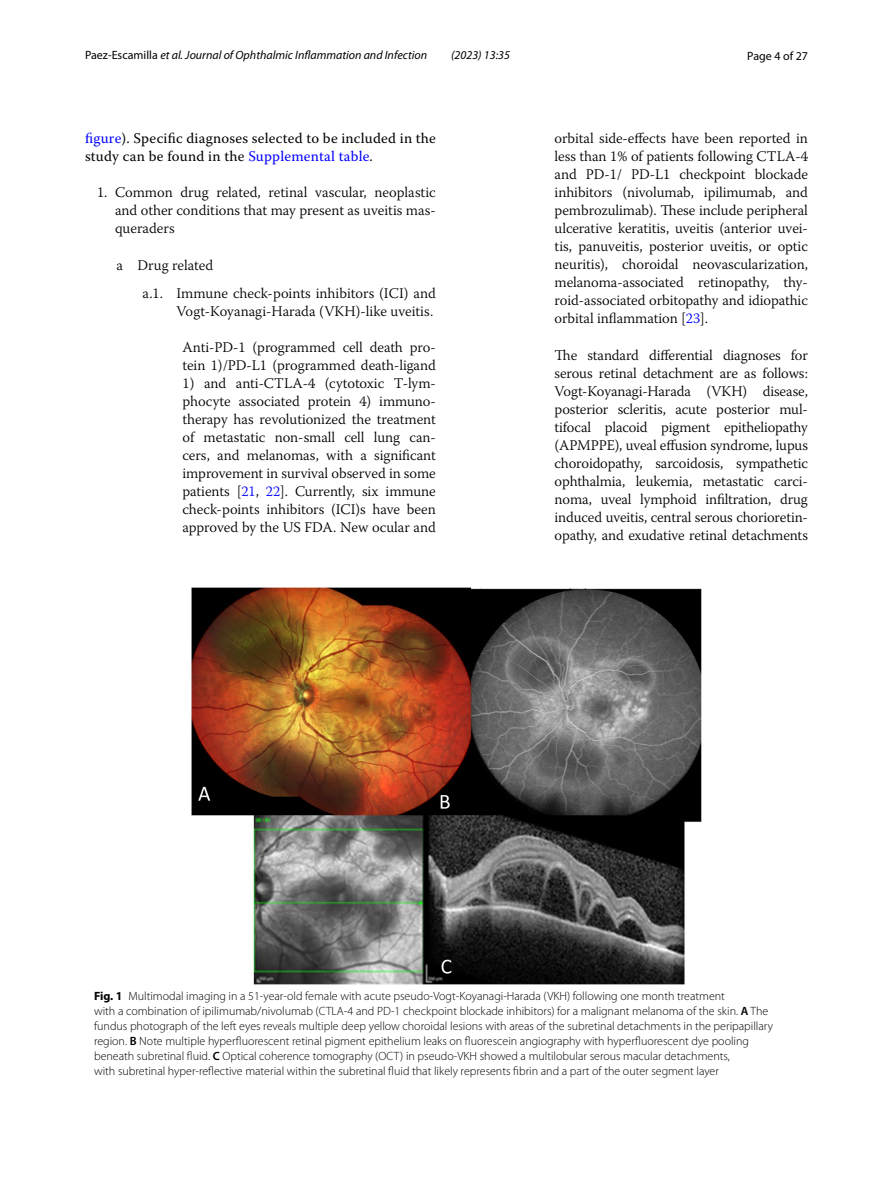
<style>
.page{position:relative;width:893px;height:1187px;background:#fff}
.page>*{position:absolute;margin:0;border:0;box-sizing:border-box;transform-origin:0 0}
.t1{font:300 14.7px/18px "Warnock Pro";letter-spacing:-.005em;color:#000;text-align:justify}
.t2{font:14.7px/18px "Warnock Pro";letter-spacing:.015em;color:#000}
.t3{font:300 12px/15px "Myriad Pro";color:#000}
.t4{font:italic 12px "Myriad Pro";color:#000}
.t5{font:12px "Myriad Pro";color:#000}
.s1{font-style:normal}
.s2{color:#00f}
.s3{font-weight:700}
.s4{font-weight:600}
</style>
<div class="page">
<img style="left:191px;top:587px;width:511px;height:397px">
<p class="t4" style="left:85px;top:48px;width:344px"><span class="s1">Paez‑Escamilla</span> et al. Journal of Ophthalmic Inflammation and Infection</p>
<p class="t4" style="left:451px;top:48px;width:60px">(2023) 13:35</p>
<p class="t5" style="left:747px;top:48px;width:62px">Page 4 of 27</p>
<p class="t2" style="left:85px;top:128px;width:352px"><span class="s2">figure</span>). Specific diagnoses selected to be included in the study can be found in the <span class="s2">Supplemental table</span>.</p>
<p class="t1" style="left:115px;top:183px;width:322px;text-indent:-18px">1. Common drug related, retinal vascular, neoplastic and other conditions that may present as uveitis mas&shy;queraders</p>
<p class="t1" style="left:142px;top:251px;width:295px;line-height:27.3px;text-indent:-26px">a Drug related<br>a.1. Immune check-points inhibitors (ICI) and</p>
<p class="t1" style="left:177px;top:301px;width:258px">Vogt-Koyanagi-Harada (VKH)-like uveitis.</p>
<p class="t1" style="left:183px;top:338px;width:255px">Anti-PD-1 (programmed cell death pro&shy;tein 1)/PD-L1 (programmed death-ligand</p>
<p class="t1" style="left:183px;top:374px;width:255px">1) and anti-CTLA-4 (cytotoxic T-lym&shy;phocyte associated protein 4) immuno&shy;therapy has revolutionized the treatment of metastatic non-small cell lung can&shy;cers, and melanomas, with a significant improvement in survival observed in some patients [<span class="s2">21</span>, <span class="s2">22</span>]. Currently, six immune check-points inhibitors (ICI)s have been approved by the US FDA. New ocular and</p>
<p class="t1" style="left:555px;top:128px;width:255px">orbital side-effects have been reported in less than 1% of patients following CTLA-4 and PD-1/ PD-L1 checkpoint blockade inhibitors (nivolumab, ipilimumab, and pembrozulimab). These include peripheral ulcerative keratitis, uveitis (anterior uvei&shy;tis, panuveitis, posterior uveitis, or optic neuritis), choroidal neovascularization, melanoma-associated retinopathy, thy&shy;roid-associated orbitopathy and idiopathic orbital inflammation [<span class="s2">23</span>].</p>
<p class="t1" style="left:555px;top:345px;width:255px">The standard differential diagnoses for serous retinal detachment are as follows:<br>Vogt-Koyanagi-Harada (VKH) disease, posterior scleritis, acute posterior mul&shy;tifocal placoid pigment epitheliopathy (APMPPE), uveal effusion syndrome, lupus choroidopathy, sarcoidosis, sympathetic ophthalmia, leukemia, metastatic carci&shy;noma, uveal lymphoid infiltration, drug induced uveitis, central serous chorioretin&shy;opathy, and exudative retinal detachments</p>
<p class="t3" style="left:94px;top:988px;width:681px"><span class="s3">Fig. 1</span> Multimodal imaging in a 51-year-old female with acute pseudo-Vogt-Koyanagi-Harada (VKH) following one month treatment<br>with a combination of ipilimumab/nivolumab (CTLA-4 and PD-1 checkpoint blockade inhibitors) for a malignant melanoma of the skin. <span class="s4">A</span> The fundus photograph of the left eyes reveals multiple deep yellow choroidal lesions with areas of the subretinal detachments in the peripapillary region. <span class="s4">B</span> Note multiple hyperfluorescent retinal pigment epithelium leaks on fluorescein angiography with hyperfluorescent dye pooling beneath subretinal fluid. <span class="s4">C</span> Optical coherence tomography (OCT) in pseudo-VKH showed a multilobular serous macular detachments,<br>with subretinal hyper-reflective material within the subretinal fluid that likely represents fibrin and a part of the outer segment layer</p>
</div>
